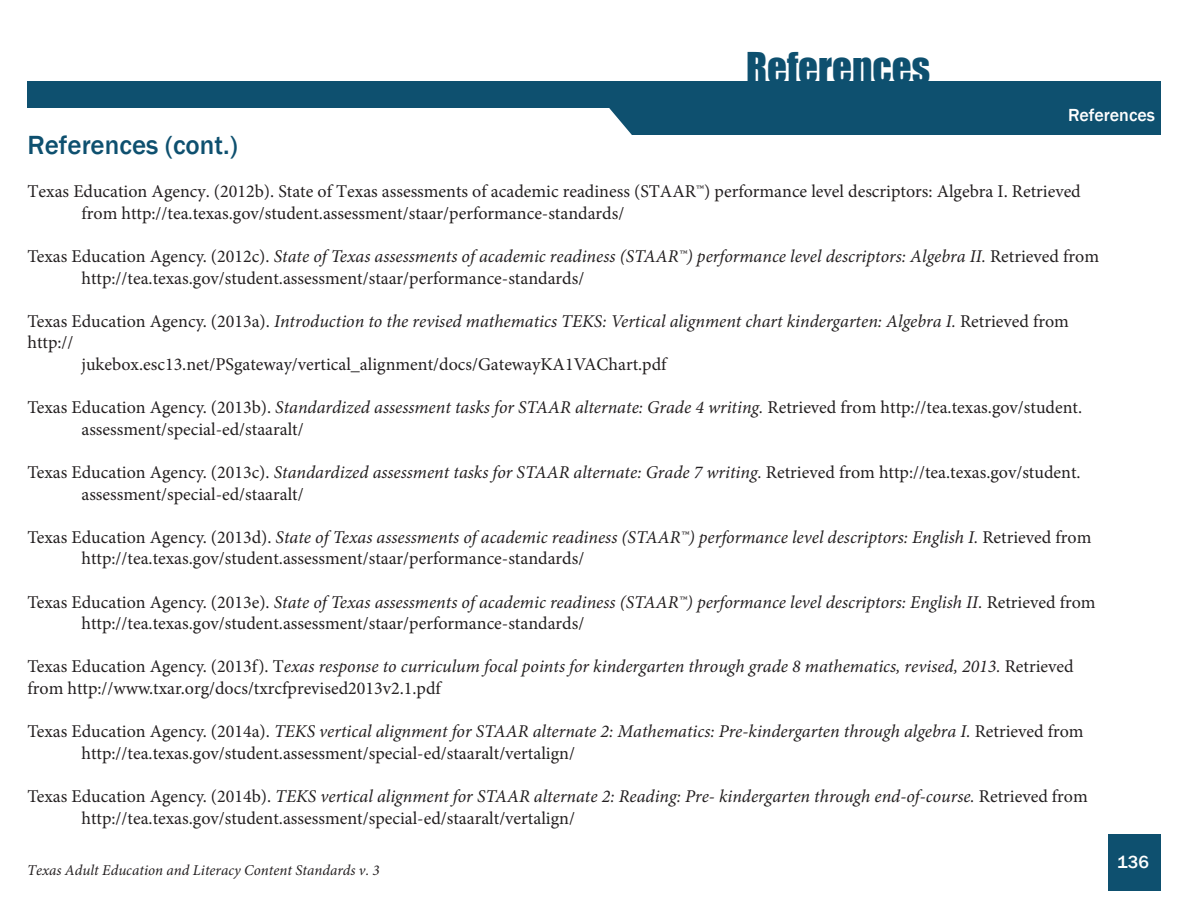
<style>
.page{position:relative;width:1188px;height:918px;background:#fff}
.page>*{position:absolute;margin:0;border:0;box-sizing:border-box;transform-origin:0 0}
.t1{font:39px "Impact";color:#0e506f}
.t2{font:500 27px "Franklin Gothic";color:#0e506f}
.t3{font:18px/21.6px "Minion Pro";color:#231f20}
.t4{font:italic 18px "Minion Pro";color:#231f20}
.t5{font:500 18px "Franklin Gothic";color:#fff}
.t6{font:italic 15px "Minion Pro";color:#231f20}
.s1{font-style:italic}
.s2{font-style:normal}
</style>
<div class="page">
<div style="left:27px;top:81px;width:1134px;height:27px;background:#0e506f"></div>
<div style="left:1108px;top:835px;width:53px;height:56px;background:#0e506f"></div>
<div style="left:609px;top:108px;width:552px;height:27px;background:#0e506f"></div>
<p class="t1" style="left:746px;top:38px;width:186px">References</p>
<p class="t5" style="left:1068px;top:104px;width:88px">References</p>
<p class="t2" style="left:27px;top:128px;width:212px">References (cont.)</p>
<p class="t3" style="left:81px;top:181px;width:1001px;text-indent:-54px">Texas Education Agency. (2012b). State of Texas assessments of academic readiness (STAAR™) performance level descriptors: Algebra I. Retrieved from http://tea.texas.gov/student.assessment/staar/performance-standards/</p>
<p class="t3" style="left:81px;top:246px;width:1019px;text-indent:-54px">Texas Education Agency. (2012c). <span class="s1">State ofTexas assessments ofacademic readiness (STAAR™) performance level descriptors: Algebra II.</span> Retrieved from http://tea.texas.gov/student.assessment/staar/performance-standards/</p>
<p class="t4" style="left:27px;top:309px;width:1043px"><span class="s2">Texas Education Agency. (2013a).</span> Introduction to the revised mathematics TEKS: Vertical alignment chart kindergarten: Algebra I. <span class="s2">Retrieved from</span></p>
<p class="t3" style="left:27px;top:332px;width:48px">http://</p>
<p class="t3" style="left:81px;top:354px;width:588px">jukebox.esc13.net/PSgateway/vertical_alignment/docs/GatewayKA1VAChart.pdf</p>
<p class="t3" style="left:81px;top:397px;width:1002px;text-indent:-54px">Texas Education Agency. (2013b). <span class="s1">Standardized assessment tasks for STAAR alternate: Grade 4 writing.</span> Retrieved from http://tea.texas.gov/student. assessment/special-ed/staaralt/</p>
<p class="t3" style="left:81px;top:462px;width:1001px;text-indent:-54px">Texas Education Agency. (2013c). <span class="s1">Standardized assessment tasks for STAAR alternate: Grade 7 writing.</span> Retrieved from http://tea.texas.gov/student. assessment/special-ed/staaralt/</p>
<p class="t3" style="left:81px;top:526px;width:1011px;text-indent:-54px">Texas Education Agency. (2013d). <span class="s1">State ofTexas assessments ofacademic readiness (STAAR™) performance level descriptors: English I.</span> Retrieved from http://tea.texas.gov/student.assessment/staar/performance-standards/</p>
<p class="t3" style="left:81px;top:591px;width:1016px;text-indent:-54px">Texas Education Agency. (2013e). <span class="s1">State ofTexas assessments ofacademic readiness (STAAR™) performance level descriptors: English II.</span> Retrieved from http://tea.texas.gov/student.assessment/staar/performance-standards/</p>
<p class="t3" style="left:27px;top:656px;width:1048px">Texas Education Agency. (2013f). T<span class="s1">exas response to curriculum focal points for kindergarten through grade 8 mathematics, revised, 2013.</span> Retrieved from http://www.txar.org/docs/txrcfprevised2013v2.1.pdf</p>
<p class="t3" style="left:81px;top:721px;width:1004px;text-indent:-54px">Texas Education Agency. (2014a). <span class="s1">TEKS vertical alignment for STAAR alternate 2: Mathematics: Pre-kindergarten through algebra I.</span> Retrieved from http://tea.texas.gov/student.assessment/special-ed/staaralt/vertalign/</p>
<p class="t3" style="left:81px;top:786px;width:1008px;text-indent:-54px">Texas Education Agency. (2014b). <span class="s1">TEKS vertical alignment for STAAR alternate 2: Reading: Pre- kindergarten through end-of-course.</span> Retrieved from http://tea.texas.gov/student.assessment/special-ed/staaralt/vertalign/</p>
<p class="t6" style="left:27px;top:860px;width:354px">Texas Adult Education and Literacy Content Standards v. 3</p>
<p class="t5" style="left:1117px;top:851px;width:33px">136</p>
</div>
